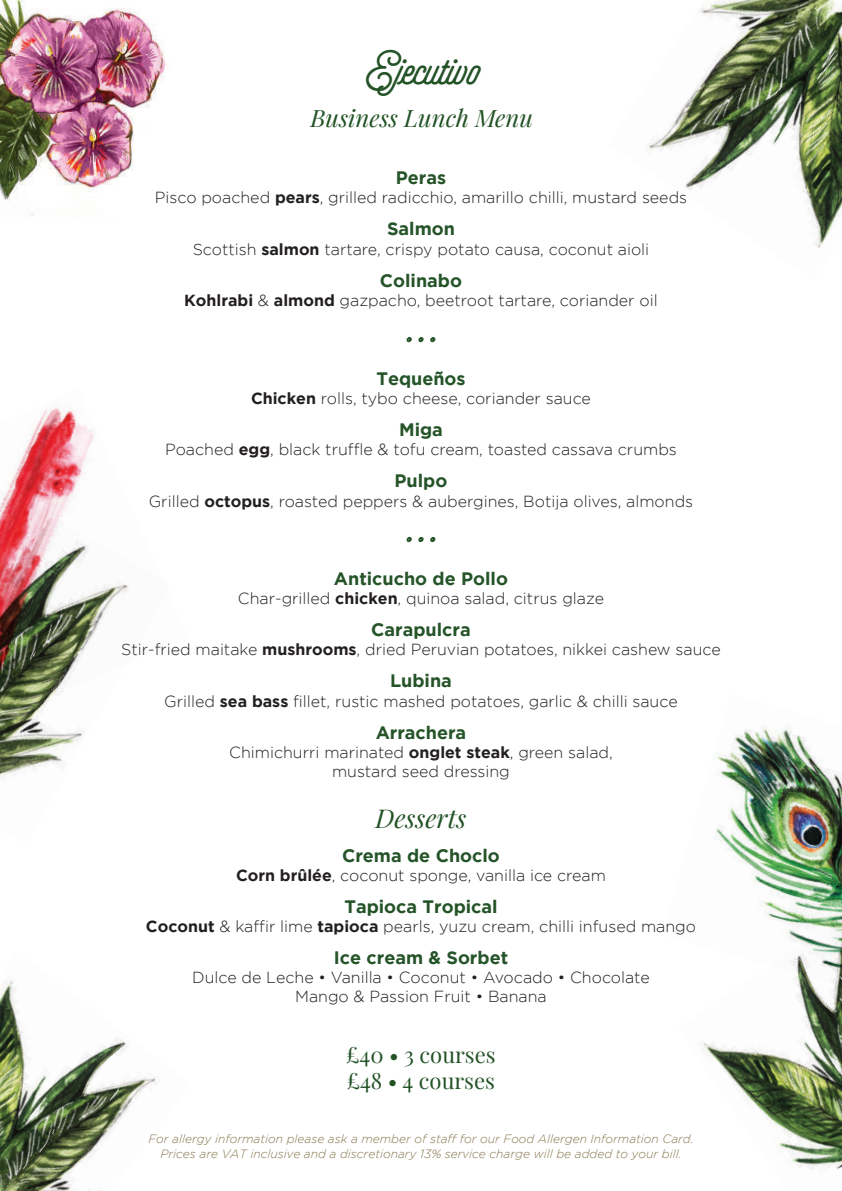
<style>
.page{position:relative;width:842px;height:1191px;background:#fff}
.page>*{position:absolute;margin:0;border:0;box-sizing:border-box;transform-origin:0 0}
.t1{font:900 48px "Selfie";color:#235327}
.t2{font:italic 26px "Playfair Display";color:#235327}
.t3{font:italic 24px "Playfair Display";color:#235327}
.t4{font:22px/26.4px "Playfair Display";color:#235327}
.t5{font:700 18px "Gotham";color:#255429}
.t6{font:700 18px "Gotham";color:#235327}
.t7{font:300 16px/19.2px "Gotham";color:#231f20;text-align:center}
.t8{font:italic 300 12px/14.4px "Gotham";color:#86774e;text-align:center}
.s1{font-weight:700}
</style>
<div class="page">
<img style="left:0;top:981px;width:158px;height:210px">
<img style="left:0;top:753px;width:66px;height:26px">
<img style="left:647px;top:0;width:195px;height:248px">
<img style="left:702px;top:1013px;width:140px;height:157px">
<img style="left:0;top:407px;width:129px;height:346px">
<img style="left:0;top:0;width:166px;height:216px">
<img style="left:714px;top:726px;width:128px;height:287px">
<svg style="left:406px;top:337px;width:6px;height:5px"></svg>
<svg style="left:418px;top:337px;width:6px;height:5px"></svg>
<svg style="left:430px;top:337px;width:6px;height:5px"></svg>
<svg style="left:406px;top:537px;width:6px;height:5px"></svg>
<svg style="left:418px;top:537px;width:6px;height:5px"></svg>
<svg style="left:430px;top:537px;width:6px;height:5px"></svg>
<h1 class="t1" style="left:363px;top:39px;width:119px">Ejecutivo</h1>
<h3 class="t3" style="left:310px;top:99px;width:224px">Business Lunch Menu</h3>
<p class="t5" style="left:396px;top:167px;width:52px">Peras</p>
<p class="t7" style="left:155px;top:188px;width:534px">Pisco poached <span class="s1">pears</span>, grilled radicchio, amarillo chilli, mustard seeds</p>
<p class="t5" style="left:387px;top:219px;width:69px">Salmon</p>
<p class="t7" style="left:193px;top:239px;width:458px">Scottish <span class="s1">salmon</span> tartare, crispy potato causa, coconut aioli</p>
<p class="t5" style="left:380px;top:270px;width:84px">Colinabo</p>
<p class="t7" style="left:184px;top:290px;width:475px"><span class="s1">Kohlrabi</span> &amp; <span class="s1">almond</span> gazpacho, beetroot tartare, coriander oil</p>
<p class="t5" style="left:376px;top:368px;width:91px">Tequeños</p>
<p class="t7" style="left:251px;top:389px;width:341px"><span class="s1">Chicken</span> rolls, tybo cheese, coriander sauce</p>
<p class="t5" style="left:399px;top:419px;width:45px">Miga</p>
<p class="t7" style="left:165px;top:440px;width:513px">Poached <span class="s1">egg</span>, black truffle &amp; tofu cream, toasted cassava crumbs</p>
<p class="t5" style="left:395px;top:471px;width:54px">Pulpo</p>
<p class="t7" style="left:149px;top:491px;width:546px">Grilled <span class="s1">octopus</span>, roasted peppers &amp; aubergines, Botija olives, almonds</p>
<p class="t5" style="left:334px;top:568px;width:176px">Anticucho de Pollo</p>
<p class="t7" style="left:238px;top:588px;width:368px">Char-grilled <span class="s1">chicken</span>, quinoa salad, citrus glaze</p>
<p class="t5" style="left:371px;top:619px;width:101px">Carapulcra</p>
<p class="t7" style="left:121px;top:640px;width:601px">Stir-fried maitake <span class="s1">mushrooms</span>, dried Peruvian potatoes, nikkei cashew sauce</p>
<p class="t5" style="left:390px;top:670px;width:63px">Lubina</p>
<p class="t7" style="left:164px;top:691px;width:515px">Grilled <span class="s1">sea bass</span> fillet, rustic mashed potatoes, garlic &amp; chilli sauce</p>
<p class="t5" style="left:376px;top:722px;width:92px">Arrachera</p>
<p class="t7" style="left:229px;top:742px;width:385px">Chimichurri marinated <span class="s1">onglet steak</span>, green salad, mustard seed dressing</p>
<h2 class="t2" style="left:376px;top:798px;width:92px">Desserts</h2>
<p class="t5" style="left:342px;top:845px;width:159px">Crema de Choclo</p>
<p class="t7" style="left:236px;top:865px;width:371px"><span class="s1">Corn brûlée</span>, coconut sponge, vanilla ice cream</p>
<p class="t6" style="left:344px;top:896px;width:155px">Tapioca Tropical</p>
<p class="t7" style="left:146px;top:916px;width:552px"><span class="s1">Coconut</span> &amp; kaffir lime <span class="s1">tapioca</span> pearls, yuzu cream, chilli infused mango</p>
<p class="t5" style="left:334px;top:947px;width:176px">Ice cream &amp; Sorbet</p>
<p class="t7" style="left:192px;top:967px;width:459px">Dulce de Leche • Vanilla • Coconut • Avocado • Chocolate<br>Mango &amp; Passion Fruit • Banana</p>
<h3 class="t4" style="left:346px;top:1039px;width:151px">£40 • 3 courses £48 • 4 courses</h3>
<p class="t8" style="left:148px;top:1131px;width:547px">For allergy information please ask a member of staff for our Food Allergen Information Card.<br>Prices are VAT inclusive and a discretionary 13% service charge will be added to your bill.</p>
</div>
